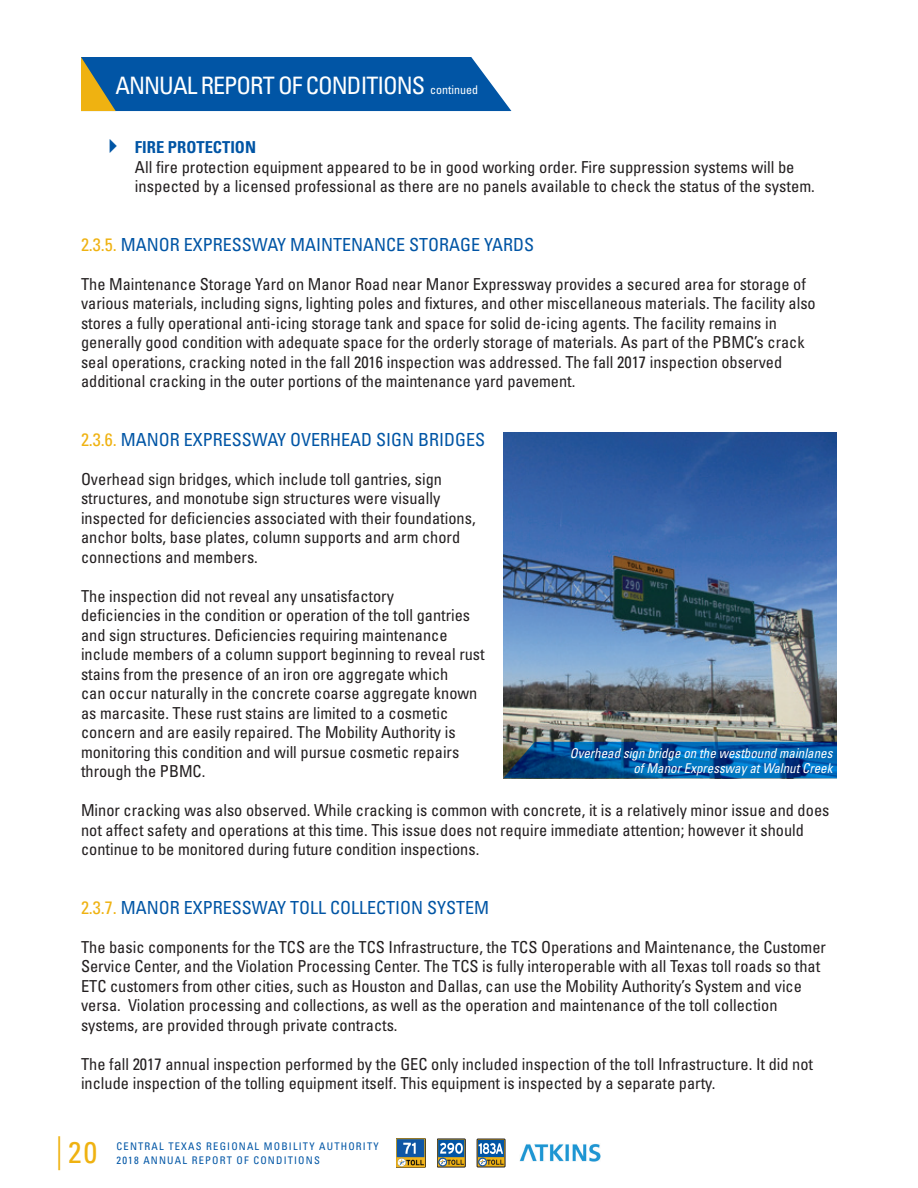
<style>
.page{position:relative;width:918px;height:1188px;background:#fff}
.page>*{position:absolute;margin:0;border:0;box-sizing:border-box;transform-origin:0 0}
.t1{font:condensed 30px "Univers";color:#efb211}
.t2{font:condensed 24px "Univers";letter-spacing:-.04em;color:#fff}
.t3{font:condensed 18px "Univers";color:#0155a5}
.t4{font:condensed 16.5px/19.5px "Univers";color:#231f20}
.t5{font:700 condensed 16.5px "Univers";color:#0155a5}
.t6{font:italic condensed 13.5px/15px "Univers";color:#fff;text-align:right;scale:.96 1}
.t7{font:condensed 10.5px/14.1px "Univers";letter-spacing:.11em;color:#0155a5}
.s1{font-size:12px}
.s2{color:#efb211}
.s3{font-weight:100;font-stretch:ultra-condensed;font-size:46.5px}
</style>
<div class="page">
<svg style="left:81px;top:57px;width:430px;height:54px;background:#1660a2"></svg>
<img style="left:503px;top:432px;width:334px;height:310px">
<svg style="left:503px;top:742px;width:334px;height:36px;background:#05579b"></svg>
<img style="left:520px;top:1143px;width:80px;height:19px">
<div style="left:477px;top:1139px;width:28px;height:28px;border:1px solid #231f20"></div>
<svg style="left:478px;top:1140px;width:26px;height:26px"></svg>
<div style="left:437px;top:1139px;width:28px;height:28px;border:1px solid #231f20"></div>
<svg style="left:438px;top:1140px;width:26px;height:26px"></svg>
<img style="left:396px;top:1138px;width:29px;height:30px">
<h2 class="t2" style="left:116px;top:70px;width:364px">ANNUAL REPORT OF CONDITIONS <span class="s1">continued</span></h2>
<p class="t5" style="left:135px;top:137px;width:123px">FIRE PROTECTION</p>
<p class="t4" style="left:135px;top:157px;width:681px">All fire protection equipment appeared to be in good working order. Fire suppression systems will be inspected by a licensed professional as there are no panels available to check the status of the system.</p>
<p class="t3" style="left:81px;top:233px;width:455px"><span class="s2">2.3.5.</span> MANOR EXPRESSWAY MAINTENANCE STORAGE YARDS</p>
<p class="t4" style="left:81px;top:274px;width:736px">The Maintenance Storage Yard on Manor Road near Manor Expressway provides a secured area for storage of various materials, including signs, lighting poles and fixtures, and other miscellaneous materials. The facility also stores a fully operational anti-icing storage tank and space for solid de-icing agents. The facility remains in generally good condition with adequate space for the orderly storage of materials. As part of the PBMC’s crack seal operations, cracking noted in the fall 2016 inspection was addressed. The fall 2017 inspection observed additional cracking in the outer portions of the maintenance yard pavement.</p>
<p class="t3" style="left:81px;top:428px;width:406px"><span class="s2">2.3.6.</span> MANOR EXPRESSWAY OVERHEAD SIGN BRIDGES</p>
<p class="t4" style="left:81px;top:469px;width:396px">Overhead sign bridges, which include toll gantries, sign structures, and monotube sign structures were visually inspected for deficiencies associated with their foundations, anchor bolts, base plates, column supports and arm chord connections and members.</p>
<p class="t4" style="left:81px;top:586px;width:405px">The inspection did not reveal any unsatisfactory<br>deficiencies in the condition or operation of the toll gantries and sign structures. Deficiencies requiring maintenance include members of a column support beginning to reveal rust stains from the presence of an iron ore aggregate which<br>can occur naturally in the concrete coarse aggregate known as marcasite. These rust stains are limited to a cosmetic concern and are easily repaired. The Mobility Authority is monitoring this condition and will pursue cosmetic repairs through the PBMC.</p>
<p class="t4" style="left:81px;top:800px;width:750px">Minor cracking was also observed. While cracking is common with concrete, it is a relatively minor issue and does not affect safety and operations at this time. This issue does not require immediate attention; however it should continue to be monitored during future condition inspections.</p>
<p class="t6" style="left:570px;top:745px;width:275px">Overhead sign bridge on the westbound mainlanes of Manor Expressway at Walnut Creek</p>
<p class="t3" style="left:81px;top:896px;width:410px"><span class="s2">2.3.7.</span> MANOR EXPRESSWAY TOLL COLLECTION SYSTEM</p>
<p class="t4" style="left:81px;top:937px;width:746px">The basic components for the TCS are the TCS Infrastructure, the TCS Operations and Maintenance, the Customer Service Center, and the Violation Processing Center. The TCS is fully interoperable with all Texas toll roads so that ETC customers from other cities, such as Houston and Dallas, can use the Mobility Authority’s System and vice versa. Violation processing and collections, as well as the operation and maintenance of the toll collection systems, are provided through private contracts.</p>
<p class="t4" style="left:81px;top:1054px;width:734px">The fall 2017 annual inspection performed by the GEC only included inspection of the toll Infrastructure. It did not include inspection of the tolling equipment itself. This equipment is inspected by a separate party.</p>
<h1 class="t1" style="left:54px;top:1133px;width:45px"><span class="s3">|</span>20</h1>
<p class="t7" style="left:117px;top:1139px;width:264px">CENTRAL TEXAS REGIONAL MOBILITY AUTHORITY<br>2018 ANNUAL REPORT OF CONDITIONS</p>
</div>
